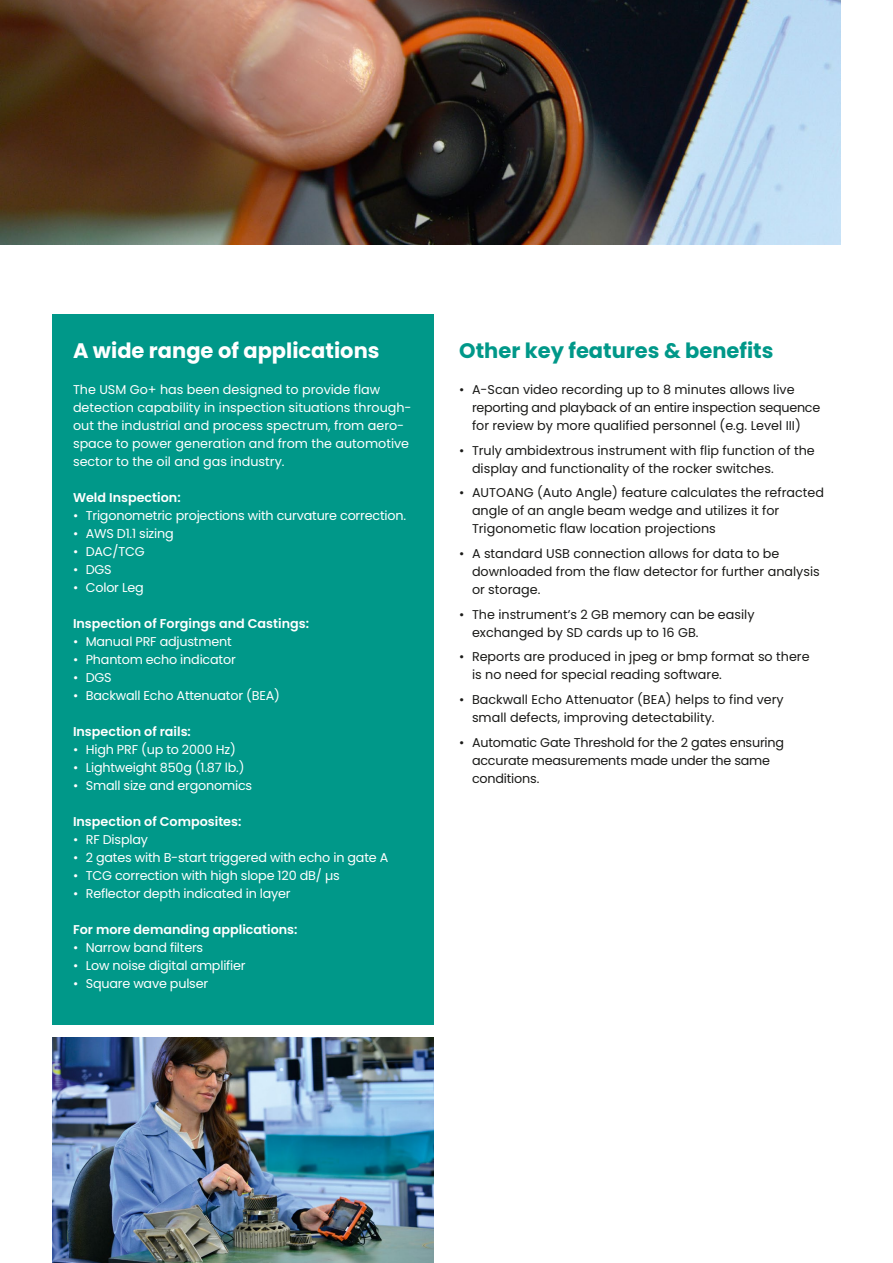
<style>
.page{position:relative;width:893px;height:1263px;background:#fff}
.page>*{position:absolute;margin:0;border:0;box-sizing:border-box;transform-origin:0 0}
.t1{font:700 21px "Poppins";color:#009889}
.t2{font:700 21px "Poppins";color:#fff}
.t3{font:12.75px/18px "Poppins";color:#1a1a18}
.t4{font:12.75px/18px "Poppins";letter-spacing:-.015em;color:#fff}
.t5{font:600 12.75px "Poppins";color:#fff}
</style>
<div class="page">
<img style="left:0;top:0;width:840px;height:245px">
<div style="left:52px;top:315px;width:382px;height:710px;background:#009889"></div>
<img style="left:52px;top:1037px;width:382px;height:226px">
<h1 class="t2" style="left:73px;top:339px;width:308px">A wide range of applications</h1>
<p class="t4" style="left:73px;top:381px;width:340px">The USM Go+ has been designed to provide flaw detection capability in inspection situations through&shy;out the industrial and process spectrum, from aero&shy;space to power generation and from the automotive sector to the oil and gas industry.</p>
<p class="t5" style="left:73px;top:490px;width:109px">Weld Inspection:</p>
<p class="t4" style="left:73px;top:507px;width:335px">• Trigonometric projections with curvature correction.</p>
<p class="t4" style="left:73px;top:525px;width:102px">• AWS D1.1 sizing</p>
<p class="t4" style="left:73px;top:543px;width:73px">• DAC/TCG</p>
<p class="t4" style="left:73px;top:561px;width:40px">• DGS</p>
<p class="t4" style="left:73px;top:579px;width:72px">• Color Leg</p>
<p class="t5" style="left:73px;top:616px;width:238px">Inspection of Forgings and Castings:</p>
<p class="t4" style="left:73px;top:633px;width:160px">• Manual PRF adjustment</p>
<p class="t4" style="left:73px;top:651px;width:164px">• Phantom echo indicator</p>
<p class="t4" style="left:73px;top:669px;width:40px">• DGS</p>
<p class="t4" style="left:73px;top:687px;width:208px">• Backwall Echo Attenuator (BEA)</p>
<p class="t5" style="left:73px;top:724px;width:119px">Inspection of rails:</p>
<p class="t4" style="left:73px;top:741px;width:164px">• High PRF (up to 2000 Hz)</p>
<p class="t4" style="left:73px;top:759px;width:173px">• Lightweight 850g (1.87 lb.)</p>
<p class="t4" style="left:73px;top:777px;width:181px">• Small size and ergonomics</p>
<p class="t5" style="left:73px;top:814px;width:170px">Inspection of Composites:</p>
<p class="t4" style="left:73px;top:831px;width:76px">• RF Display</p>
<p class="t4" style="left:73px;top:849px;width:317px">• 2 gates with B-start triggered with echo in gate A</p>
<p class="t4" style="left:73px;top:867px;width:268px">• TCG correction with high slope 120 dB/ µs</p>
<p class="t4" style="left:73px;top:885px;width:219px">• Reflector depth indicated in layer</p>
<p class="t5" style="left:73px;top:922px;width:226px">For more demanding applications:</p>
<p class="t4" style="left:73px;top:939px;width:132px">• Narrow band filters</p>
<p class="t4" style="left:73px;top:957px;width:174px">• Low noise digital amplifier</p>
<p class="t4" style="left:73px;top:975px;width:137px">• Square wave pulser</p>
<h1 class="t1" style="left:459px;top:339px;width:316px">Other key features &amp; benefits</h1>
<p class="t3" style="left:472px;top:381px;width:350px;text-indent:-13px">• A-Scan video recording up to 8 minutes allows live reporting and playback of an entire inspection sequence for review by more qualified personnel (e.g. Level III)</p>
<p class="t3" style="left:472px;top:441px;width:344px;text-indent:-13px">• Truly ambidextrous instrument with flip function of the display and functionality of the rocker switches.</p>
<p class="t3" style="left:472px;top:484px;width:353px;text-indent:-13px">• AUTOANG (Auto Angle) feature calculates the refracted angle of an angle beam wedge and utilizes it for<br>Trigonometic flaw location projections</p>
<p class="t3" style="left:472px;top:545px;width:349px;text-indent:-13px">• A standard USB connection allows for data to be downloaded from the flaw detector for further analysis or storage.</p>
<p class="t3" style="left:472px;top:605px;width:284px;text-indent:-13px">• The instrument’s 2 GB memory can be easily exchanged by SD cards up to 16 GB.</p>
<p class="t3" style="left:472px;top:648px;width:339px;text-indent:-13px">• Reports are produced in jpeg or bmp format so there is no need for special reading software.</p>
<p class="t3" style="left:472px;top:691px;width:313px;text-indent:-13px">• Backwall Echo Attenuator (BEA) helps to find very small defects, improving detectability.</p>
<p class="t3" style="left:472px;top:733px;width:314px;text-indent:-13px">• Automatic Gate Threshold for the 2 gates ensuring accurate measurements made under the same conditions.</p>
</div>
